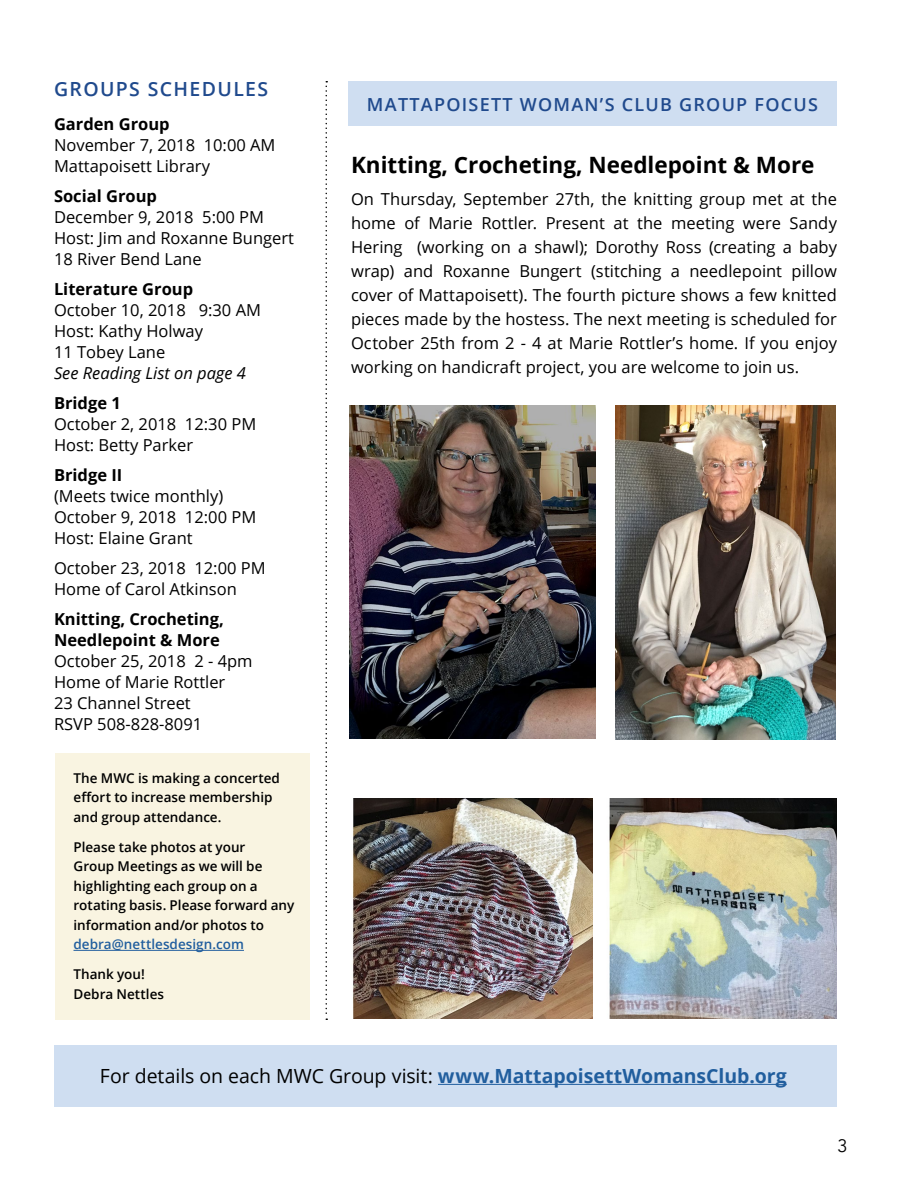
<style>
.page{position:relative;width:918px;height:1188px;background:#fff}
.page>*{position:absolute;margin:0;border:0;box-sizing:border-box;transform-origin:0 0}
.t1{font:700 22.5px "Open Sans";color:#000}
.t2{font:19.5px "Open Sans";letter-spacing:-.005em;color:#000}
.t3{font:600 19.5px "Open Sans";letter-spacing:.07em;color:#204a8d}
.t4{font:600 18px "Open Sans";letter-spacing:.07em;color:#204a8d}
.t5{font:18px "Avenir";color:#000}
.t6{font:16.5px/21px "Open Sans";color:#000}
.t7{font:700 16.5px/21px "Open Sans";color:#000}
.t8{font:italic 16.5px "Open Sans";color:#000}
.t9{font:600 13.5px/19.5px "Open Sans";color:#000}
.t10{font:600 13.5px "Open Sans";color:#215e9e}
.s1{font-weight:700;color:#215e9e}
</style>
<div class="page">
<div style="left:56px;top:753px;width:254px;height:267px;background:#f9f4e1"></div>
<div style="left:348px;top:81px;width:489px;height:45px;background:#cfdef1"></div>
<svg style="left:326px;top:81px;width:1px;height:939px"></svg>
<img style="left:592px;top:798px;width:245px;height:220px">
<img style="left:350px;top:405px;width:246px;height:333px">
<img style="left:615px;top:405px;width:221px;height:335px">
<img style="left:353px;top:798px;width:239px;height:220px">
<div style="left:54px;top:1046px;width:783px;height:61px;background:#cfdef1"></div>
<hr style="left:438px;top:1084px;width:349px;height:1px;background:#215e9e">
<hr style="left:74px;top:950px;width:170px;height:1px;background:#215e9e">
<p class="t3" style="left:54px;top:75px;width:216px">GROUPS SCHEDULES</p>
<p class="t7" style="left:54px;top:113px;width:117px">Garden Group</p>
<p class="t6" style="left:54px;top:134px;width:223px">November 7, 2018 10:00 AM<br>Mattapoisett Library</p>
<p class="t7" style="left:54px;top:185px;width:105px">Social Group</p>
<p class="t6" style="left:54px;top:206px;width:242px">December 9, 2018 5:00 PM<br>Host: Jim and Roxanne Bungert<br>18 River Bend Lane</p>
<p class="t7" style="left:54px;top:278px;width:141px">Literature Group</p>
<p class="t6" style="left:54px;top:299px;width:209px">October 10, 2018 9:30 AM<br>Host: Kathy Holway<br>11 Tobey Lane</p>
<p class="t8" style="left:54px;top:361px;width:193px">See Reading List on page 4</p>
<p class="t7" style="left:54px;top:392px;width:68px">Bridge 1</p>
<p class="t6" style="left:54px;top:413px;width:204px">October 2, 2018 12:30 PM<br>Host: Betty Parker</p>
<p class="t7" style="left:54px;top:464px;width:70px">Bridge II</p>
<p class="t6" style="left:54px;top:485px;width:204px">(Meets twice monthly)<br>October 9, 2018 12:00 PM<br>Host: Elaine Grant</p>
<p class="t6" style="left:54px;top:557px;width:213px">October 23, 2018 12:00 PM<br>Home of Carol Atkinson</p>
<p class="t7" style="left:54px;top:608px;width:171px">Knitting, Crocheting,<br>Needlepoint &amp; More</p>
<p class="t6" style="left:54px;top:650px;width:200px">October 25, 2018 2 - 4pm<br>Home of Marie Rottler<br>23 Channel Street<br>RSVP 508-828-8091</p>
<p class="t9" style="left:74px;top:768px;width:208px">The MWC is making a concerted effort to increase membership and group attendance.</p>
<p class="t9" style="left:74px;top:837px;width:222px">Please take photos at your<br>Group Meetings as we will be highlighting each group on a rotating basis. Please forward any information and/or photos to</p>
<p class="t10" style="left:74px;top:935px;width:172px">debra@nettlesdesign.com</p>
<p class="t9" style="left:74px;top:964px;width:92px">Thank you!<br>Debra Nettles</p>
<p class="t4" style="left:367px;top:92px;width:453px">MATTAPOISETT WOMAN’S CLUB GROUP FOCUS</p>
<h1 class="t1" style="left:351px;top:149px;width:465px">Knitting, Crocheting, Needlepoint &amp; More</h1>
<p class="t6" style="left:351px;top:186px;width:488px;line-height:24px;text-align:justify">On Thursday, September 27th, the knitting group met at the home of Marie Rottler. Present at the meeting were Sandy Hering (working on a shawl); Dorothy Ross (creating a baby wrap) and Roxanne Bungert (stitching a needlepoint pillow cover of Mattapoisett). The fourth picture shows a few knitted pieces made by the hostess. The next meeting is scheduled for October 25th from 2 - 4 at Marie Rottler’s home. If you enjoy working on handicraft project, you are welcome to join us.</p>
<p class="t2" style="left:100px;top:1062px;width:688px">For details on each MWC Group visit: <span class="s1">www.MattapoisettWomansClub.org</span></p>
<p class="t5" style="left:837px;top:1135px;width:12px">3</p>
</div>
